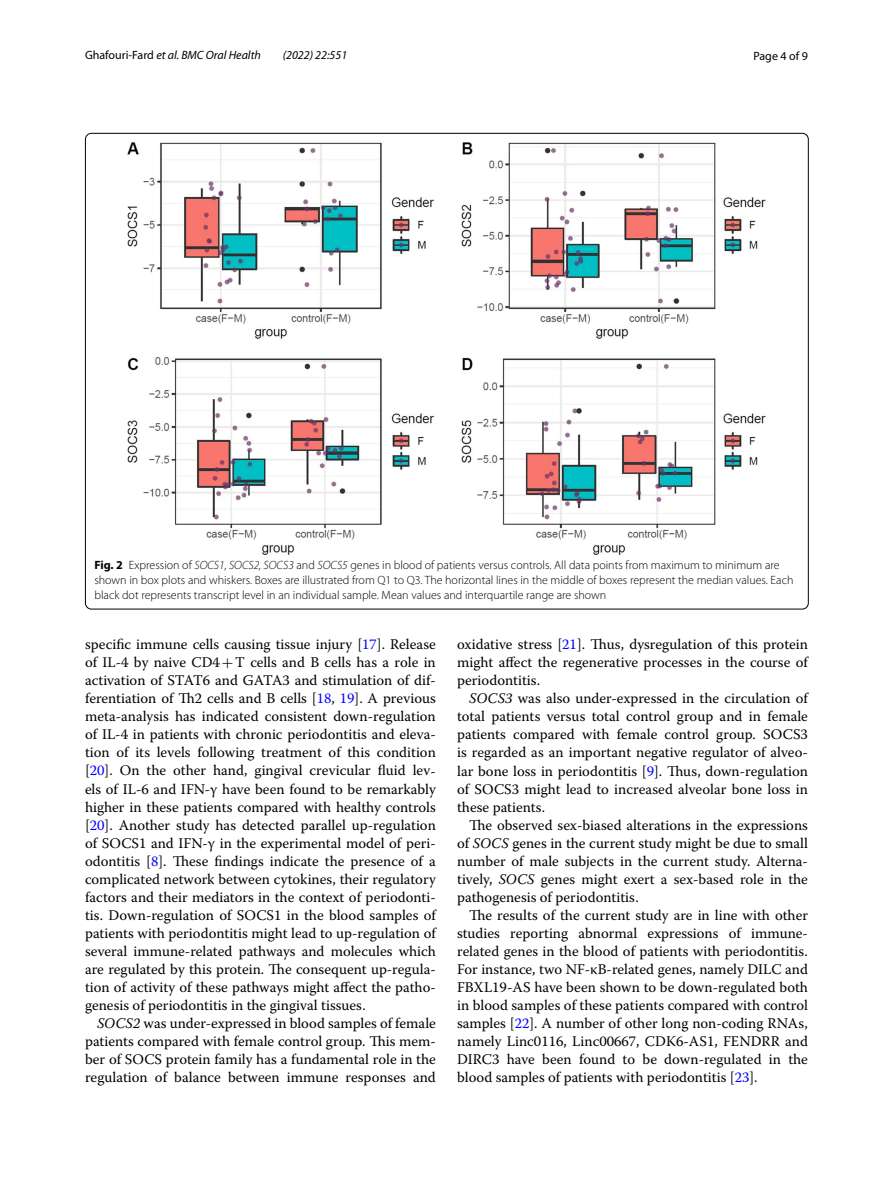
<style>
.page{position:relative;width:893px;height:1187px;background:#fff}
.page>*{position:absolute;margin:0;border:0;box-sizing:border-box;transform-origin:0 0}
.t1{font:14.7px/18px "Warnock Pro";color:#000;text-align:justify}
.t2{font:300 12px/15px "Myriad Pro";color:#000}
.t3{font:italic 12px "Myriad Pro";color:#000}
.t4{font:12px "Myriad Pro";color:#000}
.s1{font-style:normal}
.s2{font-weight:700}
.s3{font-style:italic}
.s4{color:#00f}
.s5{font-family:"MTSY"}
</style>
<div class="page">
<img style="left:128px;top:142px;width:638px;height:412px">
<p class="t3" style="left:85px;top:48px;width:177px"><span class="s1">Ghafouri‑Fard</span> et al. BMC Oral Health</p>
<p class="t3" style="left:283px;top:48px;width:66px">(2022) 22:551</p>
<p class="t4" style="left:753px;top:48px;width:56px">Page 4 of 9</p>
<p class="t2" style="left:94px;top:558px;width:700px"><span class="s2">Fig. 2</span> Expression of <span class="s3">SOCS1, SOCS2, SOCS3</span> and <span class="s3">SOCS5</span> genes in blood of patients versus controls. All data points from maximum to minimum are shown in box plots and whiskers. Boxes are illustrated from Q1 to Q3. The horizontal lines in the middle of boxes represent the median values. Each black dot represents transcript level in an individual sample. Mean values and interquartile range are shown</p>
<p class="t1" style="left:85px;top:635px;width:352px">specific immune cells causing tissue injury [<span class="s4">17</span>]. Release of IL-4 by naive CD4<span class="s5">+</span>T cells and B cells has a role in activation of STAT6 and GATA3 and stimulation of dif&shy;ferentiation of Th2 cells and B cells [<span class="s4">18</span>, <span class="s4">19</span>]. A previous meta-analysis has indicated consistent down-regulation of IL-4 in patients with chronic periodontitis and eleva&shy;tion of its levels following treatment of this condition [<span class="s4">20</span>]. On the other hand, gingival crevicular fluid lev&shy;els of IL-6 and IFN-γ have been found to be remarkably higher in these patients compared with healthy controls [<span class="s4">20</span>]. Another study has detected parallel up-regulation of SOCS1 and IFN-γ in the experimental model of peri&shy;odontitis [<span class="s4">8</span>]. These findings indicate the presence of a complicated network between cytokines, their regulatory factors and their mediators in the context of periodonti&shy;tis. Down-regulation of SOCS1 in the blood samples of patients with periodontitis might lead to up-regulation of several immune-related pathways and molecules which are regulated by this protein. The consequent up-regula&shy;tion of activity of these pathways might affect the patho&shy;genesis of periodontitis in the gingival tissues.</p>
<p class="t1" style="left:85px;top:1013px;width:352px;text-indent:12px"><span class="s3">SOCS2</span> was under-expressed in blood samples of female patients compared with female control group. This mem&shy;ber of SOCS protein family has a fundamental role in the regulation of balance between immune responses and</p>
<p class="t1" style="left:457px;top:635px;width:352px">oxidative stress [<span class="s4">21</span>]. Thus, dysregulation of this protein might affect the regenerative processes in the course of periodontitis.</p>
<p class="t1" style="left:457px;top:689px;width:352px;text-indent:12px"><span class="s3">SOCS3</span> was also under-expressed in the circulation of total patients versus total control group and in female patients compared with female control group. SOCS3 is regarded as an important negative regulator of alveo&shy;lar bone loss in periodontitis [<span class="s4">9</span>]. Thus, down-regulation of SOCS3 might lead to increased alveolar bone loss in these patients.</p>
<p class="t1" style="left:457px;top:815px;width:352px;text-indent:12px">The observed sex-biased alterations in the expressions of <span class="s3">SOCS</span> genes in the current study might be due to small number of male subjects in the current study. Alterna&shy;tively, <span class="s3">SOCS</span> genes might exert a sex-based role in the pathogenesis of periodontitis.</p>
<p class="t1" style="left:457px;top:905px;width:352px;text-indent:12px">The results of the current study are in line with other studies reporting abnormal expressions of immune&shy;related genes in the blood of patients with periodontitis.<br>For instance, two NF-κB-related genes, namely DILC and FBXL19-AS have been shown to be down-regulated both in blood samples of these patients compared with control samples [<span class="s4">22</span>]. A number of other long non-coding RNAs, namely Linc0116, Linc00667, CDK6-AS1, FENDRR and DIRC3 have been found to be down-regulated in the blood samples of patients with periodontitis [<span class="s4">23</span>].</p>
</div>
